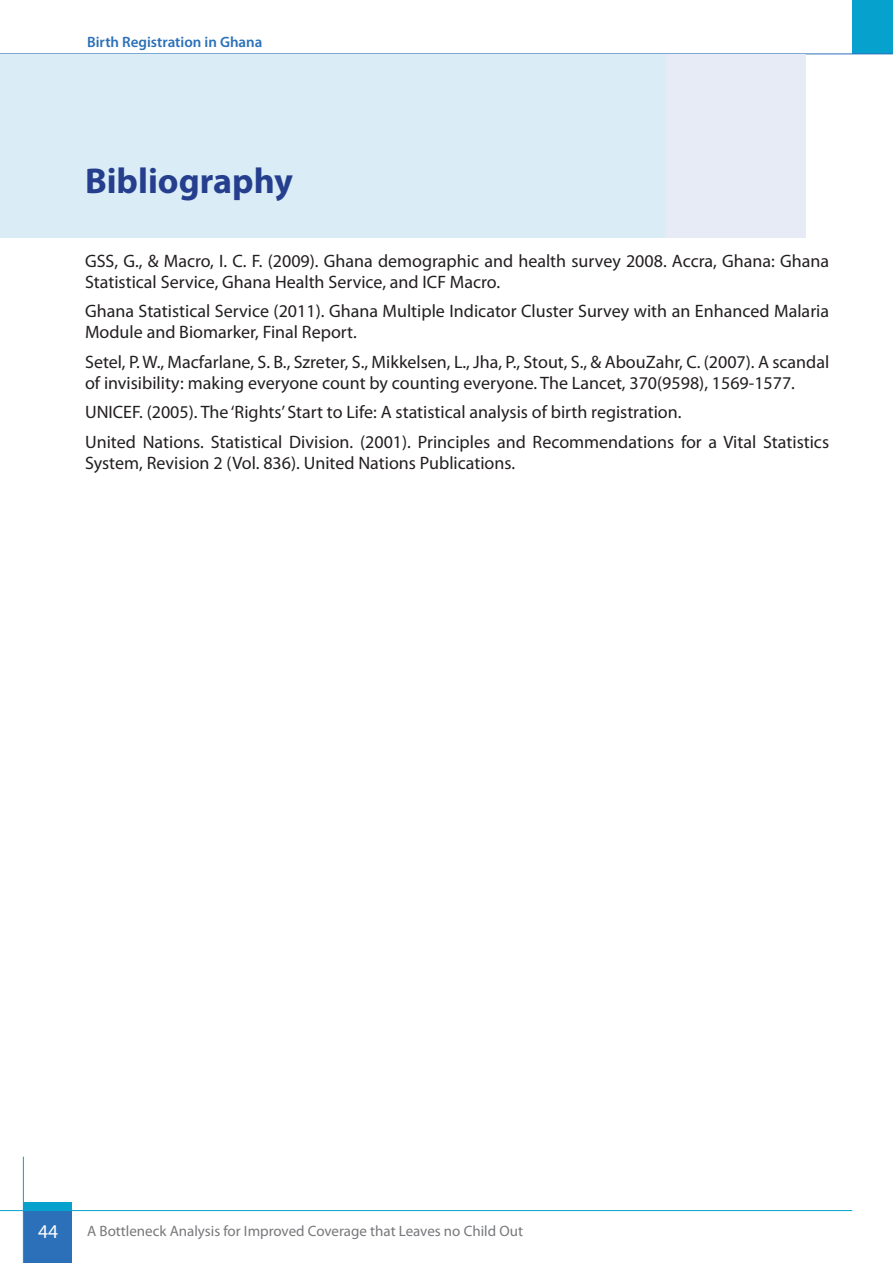
<style>
.page{position:relative;width:893px;height:1263px;background:#fff}
.page>*{position:absolute;margin:0;border:0;box-sizing:border-box;transform-origin:0 0}
.t1{font:700 36px "Myriad Pro";color:#253f8e}
.t2{font:19.5px "Myriad Pro";color:#fff}
.t3{font:18px/21px "Myriad Pro";color:#231f20}
.t4{font:15px "Myriad Pro";color:#76787b}
.t5{font:600 15px "Myriad Pro";color:#2b70b8}
</style>
<div class="page">
<div style="left:23px;top:1210px;width:49px;height:53px;background:#2b70b8"></div>
<div style="left:853px;top:0;width:40px;height:54px;background:#07a1cd"></div>
<hr style="left:23px;top:1157px;width:1px;height:106px;background:#07a1cd">
<hr style="left:0;top:1210px;width:852px;height:1px;background:#07a1cd">
<hr style="left:0;top:54px;width:893px;height:1px;background:#2b70b8">
<div style="left:23px;top:1201px;width:49px;height:9px;background:#07a1cd"></div>
<div style="left:0;top:54px;width:666px;height:183px;background:#daedf6"></div>
<div style="left:666px;top:54px;width:140px;height:183px;background:#e6ebf6"></div>
<p class="t5" style="left:87px;top:33px;width:177px">Birth Registration in Ghana</p>
<h1 class="t1" style="left:85px;top:157px;width:209px">Bibliography</h1>
<p class="t3" style="left:85px;top:250px;width:745px">GSS, G., &amp; Macro, I. C. F. (2009). Ghana demographic and health survey 2008. Accra, Ghana: Ghana<br>Statistical Service, Ghana Health Service, and ICF Macro.</p>
<p class="t3" style="left:85px;top:301px;width:746px">Ghana Statistical Service (2011). Ghana Multiple Indicator Cluster Survey with an Enhanced Malaria<br>Module and Biomarker, Final Report.</p>
<p class="t3" style="left:85px;top:351px;width:746px">Setel, P. W., Macfarlane, S. B., Szreter, S., Mikkelsen, L., Jha, P., Stout, S., &amp; AbouZahr, C. (2007). A scandal of invisibility: making everyone count by counting everyone. The Lancet, 370(9598), 1569-1577.</p>
<p class="t3" style="left:85px;top:397px;width:746px;line-height:29.5px">UNICEF. (2005). The ‘Rights’ Start to Life: A statistical analysis of birth registration.<br>United Nations. Statistical Division. (2001). Principles and Recommendations for a Vital Statistics</p>
<p class="t3" style="left:85px;top:452px;width:432px">System, Revision 2 (Vol. 836). United Nations Publications.</p>
<p class="t2" style="left:38px;top:1220px;width:22px">44</p>
<p class="t4" style="left:87px;top:1222px;width:437px">A Bottleneck Analysis for Improved Coverage that Leaves no Child Out</p>
</div>
